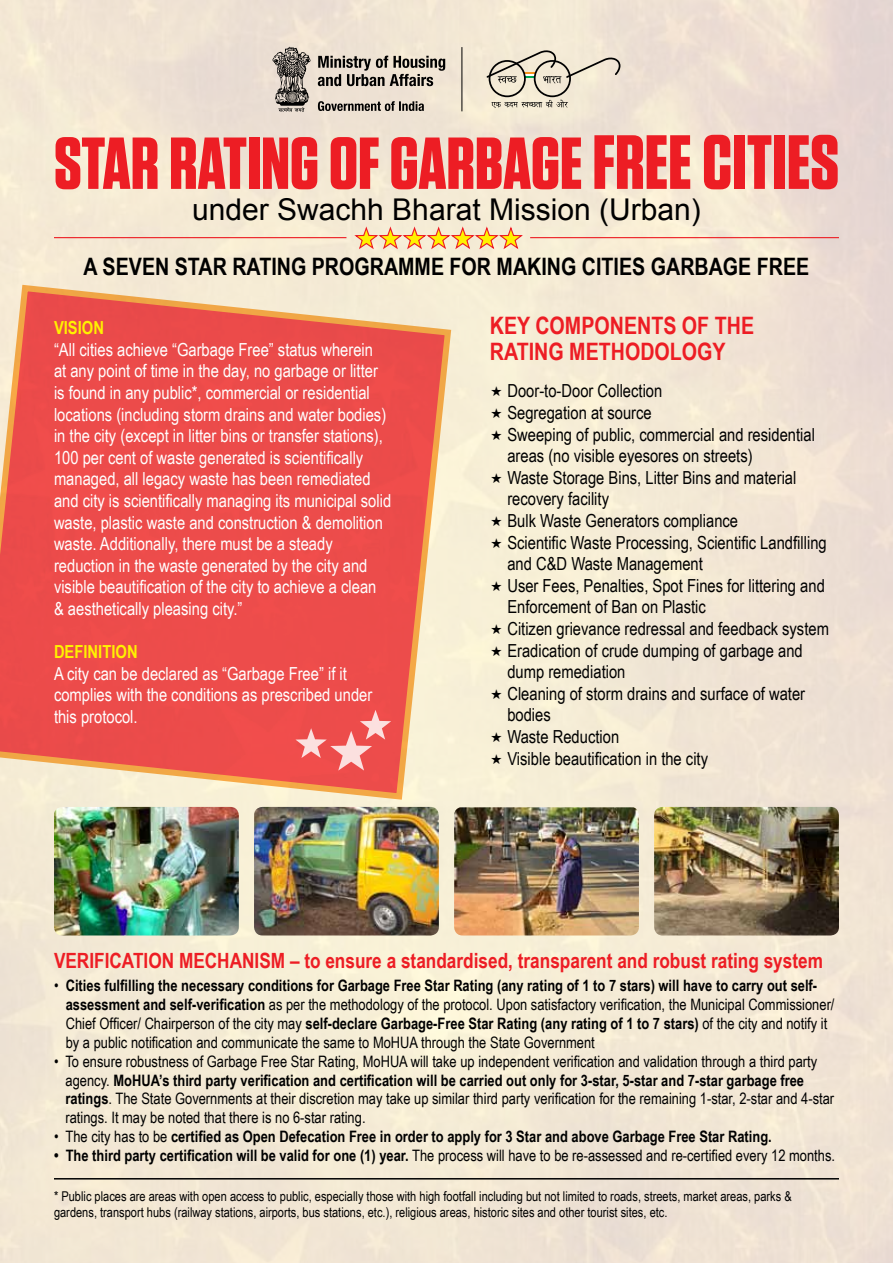
<style>
.page{position:relative;width:893px;height:1263px;background:#fff}
.page>*{position:absolute;margin:0;border:0;box-sizing:border-box;transform-origin:0 0}
.t1{font:700 73.35px "Tungsten";color:#ed1d24}
.t2{font:30px "Arial";color:#000}
.t3{font:700 24px "Arial Narrow";color:#000}
.t4{font:700 24px/25.8px "Arial Narrow";color:#ed1d24}
.t5{font:700 21px "Arial Narrow";color:#ed1d24}
.t6{font:18px/21.6px "Arial Narrow";color:#fff}
.t7{font:18px/21.6px "Arial Narrow";color:#000}
.t8{font:700 18px "Arial Narrow";color:#fff200}
.t9{font:15.75px/18.9px "Arial Narrow";color:#000}
.t10{font:700 15.75px "Arial Narrow";color:#000}
.t11{font:13.5px/16.2px "Arial Narrow";color:#000}
.s1{font-size:76.65px}
.s2{font-weight:700}
.s3{font-weight:400}
</style>
<div class="page">
<img style="left:0;top:0;width:893px;height:1263px">
<svg style="left:353px;top:227px;width:171px;height:24px;background:#f5cd95"></svg>
<hr style="left:530px;top:237px;width:309px;height:1px;background:#ed1d24">
<hr style="left:54px;top:237px;width:292px;height:1px;background:#ed1d24">
<svg style="left:0;top:283px;width:453px;height:518px;background:#ee675f"></svg>
<img style="left:54px;top:807px;width:185px;height:128px">
<img style="left:454px;top:807px;width:185px;height:128px">
<img style="left:254px;top:807px;width:185px;height:128px">
<img style="left:654px;top:807px;width:185px;height:128px">
<hr style="left:54px;top:1178px;width:785px;height:1px;background:#000">
<svg style="left:295px;top:710px;width:96px;height:61px;background:#f06b69"></svg>
<svg style="left:272px;top:47px;width:39px;height:65px;background:#938b84"></svg>
<svg style="left:318px;top:101px;width:106px;height:10px"></svg>
<svg style="left:318px;top:56px;width:127px;height:30px;background:#9b9389"></svg>
<svg style="left:486px;top:50px;width:134px;height:58px;background:#d6cdbc"></svg>
<hr style="left:462px;top:47px;width:1px;height:64px;background:#000">
<svg style="left:491px;top:386px;width:11px;height:10px"></svg>
<svg style="left:491px;top:408px;width:11px;height:10px"></svg>
<svg style="left:491px;top:429px;width:11px;height:10px"></svg>
<svg style="left:491px;top:473px;width:11px;height:10px"></svg>
<svg style="left:491px;top:516px;width:11px;height:10px"></svg>
<svg style="left:491px;top:537px;width:11px;height:10px"></svg>
<svg style="left:491px;top:581px;width:11px;height:10px"></svg>
<svg style="left:491px;top:624px;width:11px;height:10px"></svg>
<svg style="left:491px;top:645px;width:11px;height:10px"></svg>
<svg style="left:491px;top:689px;width:11px;height:10px"></svg>
<svg style="left:491px;top:732px;width:11px;height:10px"></svg>
<svg style="left:491px;top:753px;width:11px;height:10px"></svg>
<h1 class="t1" style="left:54px;top:124px;width:786px">STAR RATING OF GARBAGE <span class="s1">FREE CITIES</span></h1>
<h2 class="t2" style="left:192px;top:190px;width:510px">under Swachh Bharat Mission (Urban)</h2>
<h3 class="t3" style="left:84px;top:249px;width:105px">aseven star</h3>
<h3 class="t3" style="left:232px;top:249px;width:13px">rating</h3>
<h3 class="t3" style="left:312px;top:249px;width:16px">programme</h3>
<h3 class="t3" style="left:450px;top:249px;width:15px">for</h3>
<h3 class="t3" style="left:497px;top:249px;width:14px">making</h3>
<h3 class="t3" style="left:582px;top:249px;width:12px">cities</h3>
<h3 class="t3" style="left:651px;top:249px;width:73px">Garbage</h3>
<h3 class="t3" style="left:757px;top:249px;width:26px">Free</h3>
<p class="t8" style="left:54px;top:314px;width:52px">VISION</p>
<p class="t6" style="left:54px;top:338px;width:339px">“All cities achieve “Garbage Free” status wherein<br>at any point of time in the day, no garbage or litter is found in any public*, commercial or residential locations (including storm drains and water bodies) in the city (except in litter bins or transfer stations), 100 per cent of waste generated is scientifically managed, all legacy waste has been remediated and city is scientifically managing its municipal solid waste, plastic waste and construction &amp; demolition waste. Additionally, there must be a steady reduction in the waste generated by the city and visible beautification of the city to achieve a clean<br>&amp; aesthetically pleasing city.”</p>
<p class="t8" style="left:54px;top:638px;width:85px">DEFINITION</p>
<p class="t6" style="left:54px;top:662px;width:320px">A city can be declared as “Garbage Free” if it complies with the conditions as prescribed under this protocol.</p>
<h3 class="t4" style="left:490px;top:312px;width:266px">KEY COMPONENTS OF THE<br>RATING METHODOLOGY</h3>
<p class="t7" style="left:507px;top:379px;width:323px">Door-to-Door Collection<br>Segregation at source<br>Sweeping of public, commercial and residential areas (no visible eyesores on streets)<br>Waste Storage Bins, Litter Bins and material recovery facility<br>Bulk Waste Generators compliance<br>Scientific Waste Processing, Scientific Landfilling and C&amp;D Waste Management<br>User Fees, Penalties, Spot Fines for littering and Enforcement of Ban on Plastic<br>Citizen grievance redressal and feedback system Eradication of crude dumping of garbage and dump remediation<br>Cleaning of storm drains and surface of water bodies<br>Waste Reduction<br>Visible beautification in the city</p>
<h3 class="t5" style="left:54px;top:944px;width:771px">VERIFICATION MECHANISM – to ensure a standardised, transparent and robust rating system</h3>
<p class="t9" style="left:66px;top:975px;width:770px;text-indent:-12px">• <span class="s2">Cities fulfilling the necessary conditions for Garbage Free Star Rating (any rating of 1 to 7 stars) will have to carry out self&shy;assessment and self-verification</span> as per the methodology of the protocol. Upon satisfactory verification, the Municipal Commissioner/ Chief Officer/ Chairperson of the city may <span class="s2">self-declare Garbage-Free Star Rating (any rating of 1 to 7 stars)</span> of the city and notify it by a public notification and communicate the same to MoHUA through the State Government</p>
<p class="t9" style="left:65px;top:1051px;width:770px;text-indent:-11px">• To ensure robustness of Garbage Free Star Rating, MoHUA will take up independent verification and validation through a third party agency. <span class="s2">MoHUA’s third party verification and certification will be carried out only for 3-star, 5-star and 7-star garbage free ratings</span>. The State Governments at their discretion may take up similar third party verification for the remaining 1-star, 2-star and 4-star ratings. It may be noted that there is no 6-star rating.</p>
<p class="t10" style="left:54px;top:1125px;width:719px"><span class="s3">• The city has to be</span> certified as Open Defecation Free in order to apply for 3 Star and above Garbage Free Star Rating.</p>
<p class="t9" style="left:54px;top:1145px;width:782px"><span class="s2">• The third party certification will be valid for one (1) year.</span> The process will have to be re-assessed and re-certified every 12 months.</p>
<p class="t11" style="left:54px;top:1187px;width:739px">* Public places are areas with open access to public, especially those with high footfall including but not limited to roads, streets, market areas, parks &amp; gardens, transport hubs (railway stations, airports, bus stations, etc.), religious areas, historic sites and other tourist sites, etc.</p>
</div>
